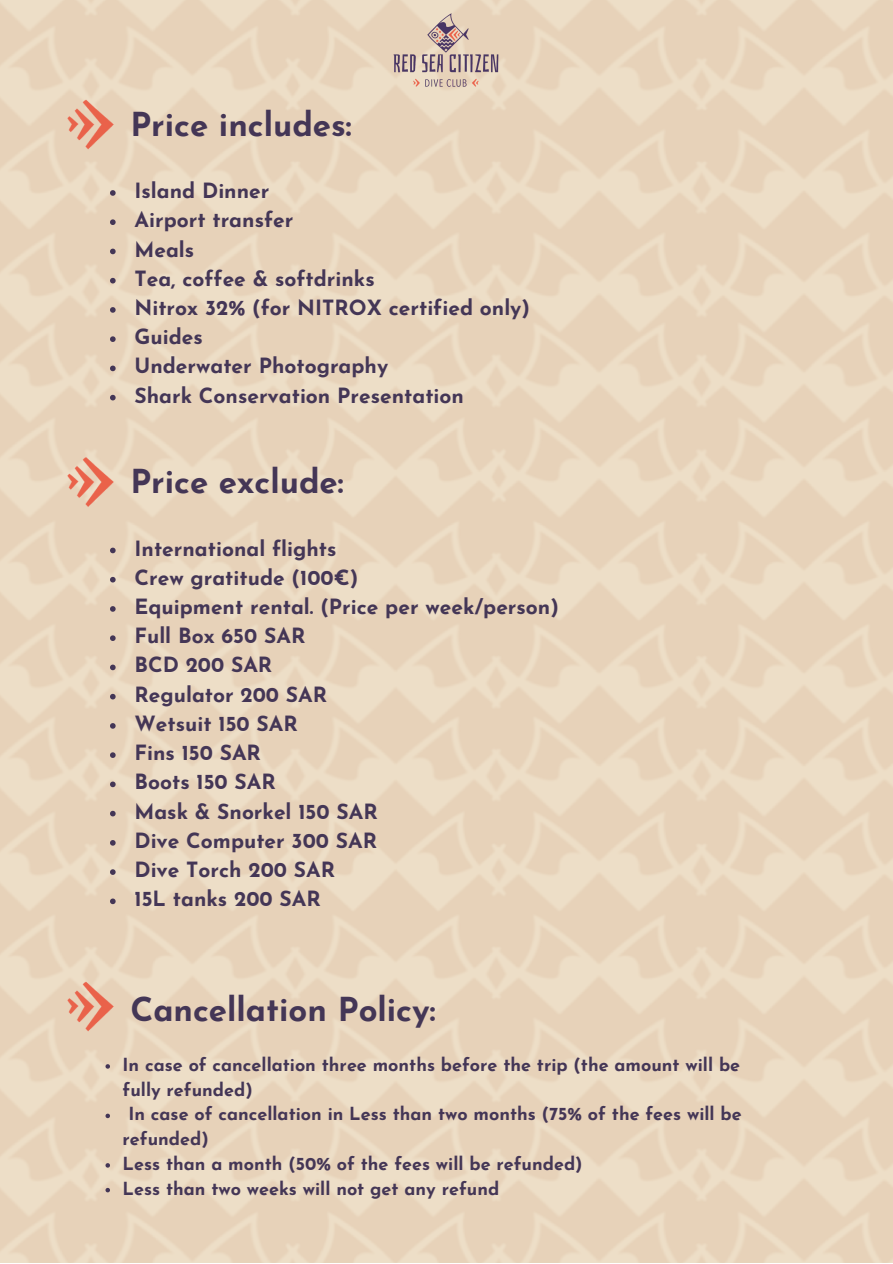
<style>
.page{position:relative;width:893px;height:1264px;background:#fff}
.page>*{position:absolute;margin:0;border:0;box-sizing:border-box;transform-origin:0 0}
.t1{font:700 33px "Josefin Sans";color:#443656}
.t2{font:700 21px/29.2px "Josefin Sans";color:#443656}
.t3{font:700 18px "Josefin Sans";color:#443656}
</style>
<div class="page">
<img style="left:0;top:0;width:892px;height:1262px">
<img style="left:53px;top:62px;width:78px;height:139px">
<img style="left:53px;top:419px;width:78px;height:140px">
<svg style="left:110px;top:190px;width:6px;height:6px"></svg>
<svg style="left:110px;top:219px;width:6px;height:6px"></svg>
<svg style="left:110px;top:249px;width:6px;height:5px"></svg>
<svg style="left:110px;top:278px;width:6px;height:5px"></svg>
<svg style="left:110px;top:307px;width:6px;height:6px"></svg>
<svg style="left:110px;top:336px;width:6px;height:6px"></svg>
<svg style="left:110px;top:365px;width:6px;height:6px"></svg>
<svg style="left:110px;top:395px;width:6px;height:5px"></svg>
<img style="left:53px;top:943px;width:78px;height:140px">
<svg style="left:110px;top:547px;width:6px;height:6px"></svg>
<svg style="left:110px;top:577px;width:6px;height:5px"></svg>
<svg style="left:110px;top:606px;width:6px;height:5px"></svg>
<svg style="left:110px;top:635px;width:6px;height:6px"></svg>
<svg style="left:110px;top:664px;width:6px;height:6px"></svg>
<svg style="left:110px;top:694px;width:6px;height:5px"></svg>
<svg style="left:110px;top:723px;width:6px;height:5px"></svg>
<svg style="left:110px;top:752px;width:6px;height:6px"></svg>
<svg style="left:110px;top:781px;width:6px;height:6px"></svg>
<svg style="left:110px;top:810px;width:6px;height:6px"></svg>
<svg style="left:110px;top:840px;width:6px;height:5px"></svg>
<svg style="left:110px;top:869px;width:6px;height:5px"></svg>
<svg style="left:110px;top:898px;width:6px;height:6px"></svg>
<svg style="left:105px;top:1064px;width:5px;height:4px"></svg>
<svg style="left:105px;top:1113px;width:5px;height:5px"></svg>
<svg style="left:105px;top:1163px;width:5px;height:4px"></svg>
<svg style="left:105px;top:1187px;width:5px;height:5px"></svg>
<img style="left:379px;top:7px;width:134px;height:86px">
<h1 class="t1" style="left:130px;top:111px;width:223px">Price includes:</h1>
<p class="t2" style="left:134px;top:178px;width:397px">Island Dinner<br>Airport transfer<br>Meals<br>Tea, coffee &amp; softdrinks<br>Nitrox 32% (for NITROX certified only)<br>Guides<br>Underwater Photography<br>Shark Conservation Presentation</p>
<h1 class="t1" style="left:130px;top:468px;width:215px">Price exclude:</h1>
<p class="t2" style="left:134px;top:535px;width:426px">International flights<br>Crew gratitude (100€)<br>Equipment rental. (Price per week/person)<br>Full Box 650 SAR<br>BCD 200 SAR<br>Regulator 200 SAR<br>Wetsuit 150 SAR<br>Fins 150 SAR<br>Boots 150 SAR<br>Mask &amp; Snorkel 150 SAR<br>Dive Computer 300 SAR<br>Dive Torch 200 SAR<br>15L tanks 200 SAR</p>
<h1 class="t1" style="left:130px;top:996px;width:307px">Cancellation Policy:</h1>
<p class="t3" style="left:123px;top:1057px;width:619px">In case of cancellation three months before the trip (the amount will be</p>
<p class="t3" style="left:123px;top:1082px;width:132px">fully refunded)</p>
<p class="t3" style="left:128px;top:1106px;width:614px">In case of cancellation in Less than two months (75% of the fees will be</p>
<p class="t3" style="left:123px;top:1131px;width:88px">refunded)</p>
<p class="t3" style="left:123px;top:1156px;width:461px">Less than a month (50% of the fees will be refunded)</p>
<p class="t3" style="left:123px;top:1181px;width:378px">Less than two weeks will not get any refund</p>
</div>
